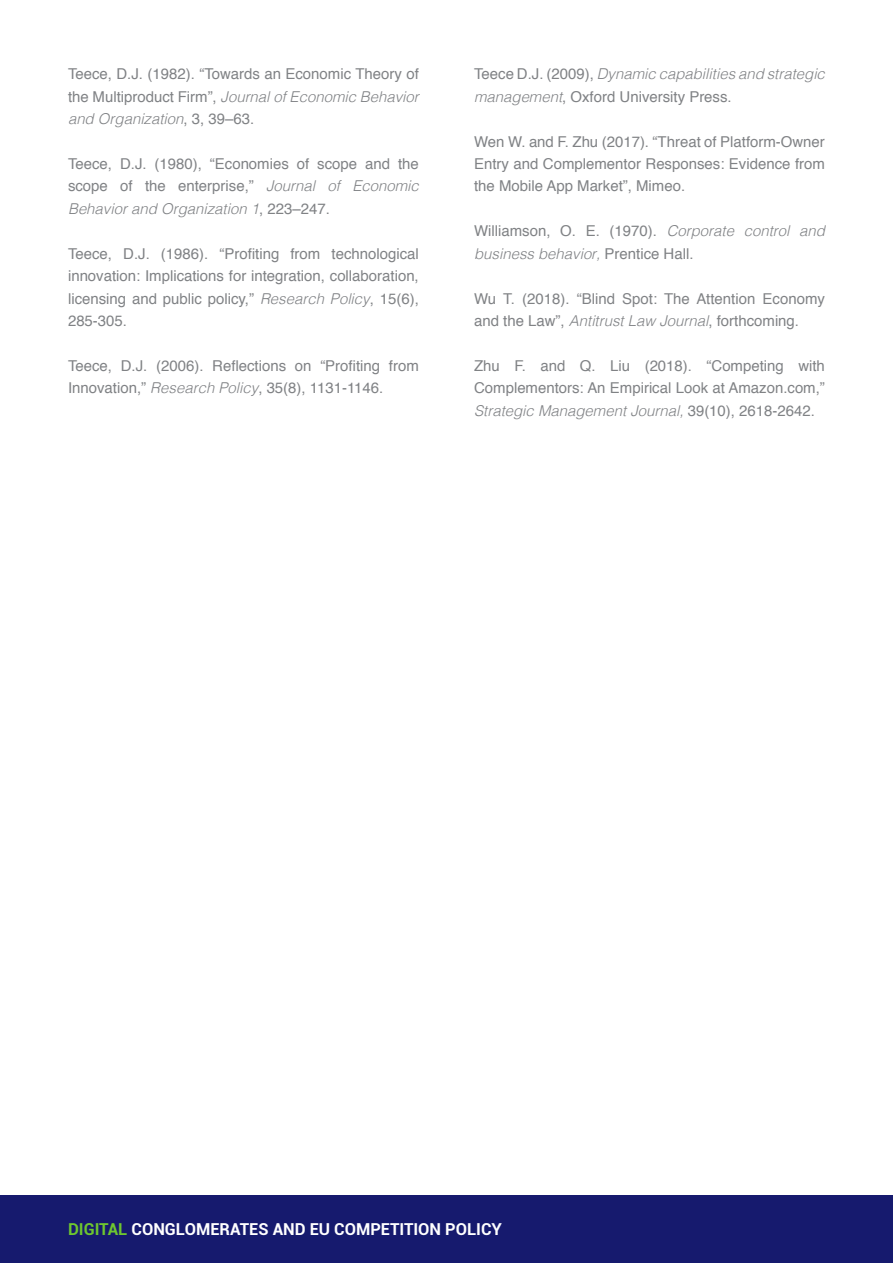
<style>
.page{position:relative;width:893px;height:1263px;background:#fff}
.page>*{position:absolute;margin:0;border:0;box-sizing:border-box;transform-origin:0 0}
.t1{font:700 16.5px "Roboto";color:#fff}
.t2{font:15px/22.5px "Helvetica";color:#808285;text-align:justify}
.t3{font:italic 300 15px/22.5px "Helvetica";color:#808285}
.s1{font-weight:300;font-style:italic}
.s2{font-weight:400;font-style:normal}
.s3{color:#6ec72f}
</style>
<div class="page">
<div style="left:0;top:1195px;width:893px;height:68px;background:#161a6e"></div>
<p class="t2" style="left:68px;top:63px;width:352px">Teece, D.J. (1982). “Towards an Economic Theory of the Multiproduct Firm”, <span class="s1">Journal of Economic Behavior and Organization</span>, 3, 39–63.</p>
<p class="t2" style="left:68px;top:153px;width:352px">Teece, D.J. (1980), “Economies of scope and the scope of the enterprise,” <span class="s1">Journal of Economic Behavior and Organization 1</span>, 223–247.</p>
<p class="t2" style="left:68px;top:243px;width:352px">Teece, D.J. (1986). “Profiting from technological innovation: Implications for integration, collaboration, licensing and public policy,” <span class="s1">Research Policy</span>, 15(6), 285-305.</p>
<p class="t2" style="left:68px;top:355px;width:352px">Teece, D.J. (2006). Reflections on “Profiting from<br>Innovation,” <span class="s1">Research Policy</span>, 35(8), 1131-1146.</p>
<p class="t3" style="left:474px;top:62px;width:352px"><span class="s2">Teece D.J. (2009),</span> Dynamic capabilities and strategic management<span class="s2">, Oxford University Press.</span></p>
<p class="t2" style="left:474px;top:130px;width:352px">Wen W. and F. Zhu (2017). “Threat of Platform-Owner Entry and Complementor Responses: Evidence from the Mobile App Market”, Mimeo.</p>
<p class="t3" style="left:474px;top:219px;width:352px"><span class="s2">Williamson, O. E. (1970).</span> Corporate control and business behavior, <span class="s2">Prentice Hall.</span></p>
<p class="t2" style="left:474px;top:287px;width:352px">Wu T. (2018). “Blind Spot: The Attention Economy and the Law”, <span class="s1">Antitrust Law Journal</span>, forthcoming.</p>
<p class="t2" style="left:474px;top:355px;width:352px">Zhu F. and Q. Liu (2018). “Competing with Complementors: An Empirical Look at Amazon.com,” <span class="s1">Strategic Management Journal,</span> 39(10), 2618-2642.</p>
<p class="t1" style="left:68px;top:1217px;width:435px"><span class="s3">DIGITAL</span> CONGLOMERATES AND EU COMPETITION POLICY</p>
</div>
